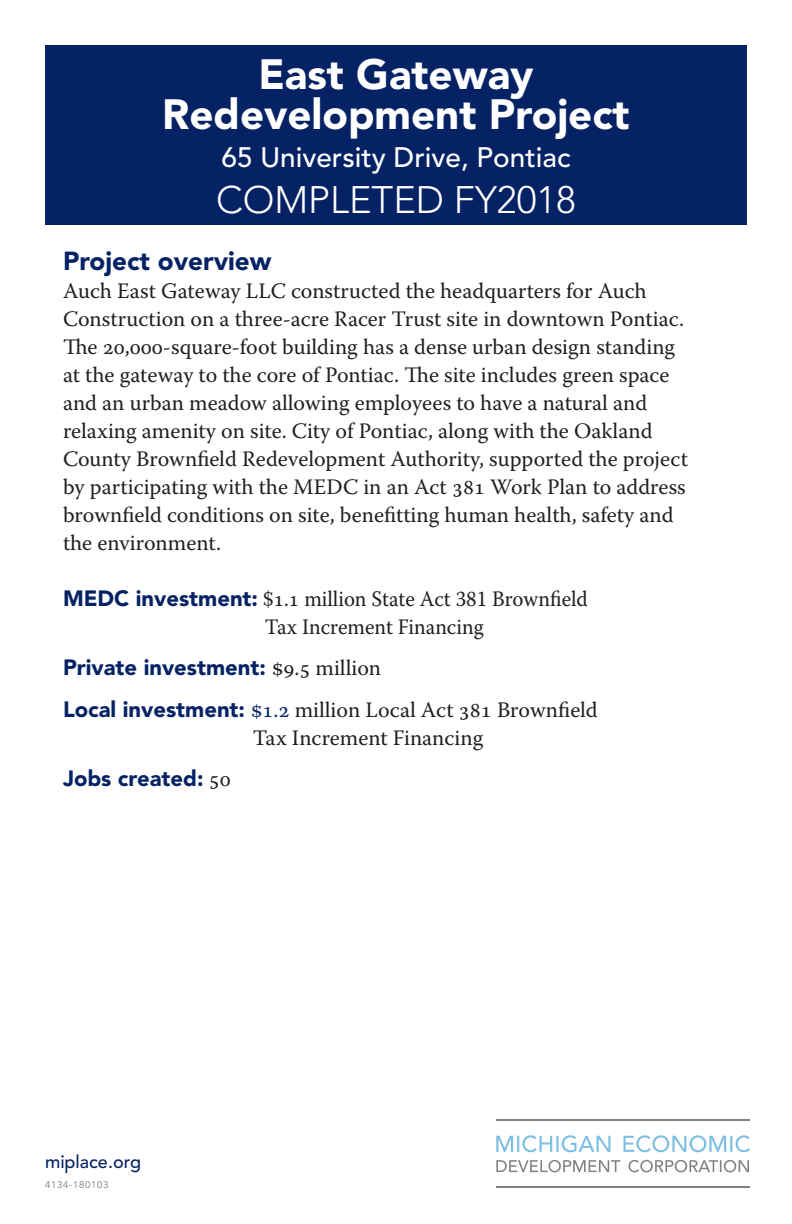
<style>
.page{position:relative;width:792px;height:1224px;background:#fff}
.page>*{position:absolute;margin:0;border:0;box-sizing:border-box;transform-origin:0 0}
.t1{font:900 42px/40px "Avenir";color:#fff;text-align:center}
.t2{font:300 38px "Avenir";color:#fff}
.t3{font:500 28px "Avenir";color:#fff}
.t4{font:900 26px "Avenir";color:#052265}
.t5{font:22px/28px "Warnock Pro";color:#231f20}
.t6{font:22px/28px "Warnock Pro";color:#231f20;scale:.95 1}
.t7{font:900 22px "Avenir";color:#052265}
.t8{font:500 18px "Avenir";color:#052265}
.t9{font:300 9.6px "Avenir";letter-spacing:.08em;color:#6c6d70;scale:1.04 1}
.s1{font-family:"Avenir";font-weight:900;color:#052265}
.s2{font-family:"Warnock Pro";font-weight:400;color:#231f20}
.s3{color:#052265}
</style>
<div class="page">
<div style="left:45px;top:45px;width:702px;height:180px;background:#052265"></div>
<svg style="left:496px;top:1160px;width:253px;height:12px"></svg>
<svg style="left:496px;top:1135px;width:254px;height:17px"></svg>
<hr style="left:496px;top:1120px;width:254px;height:1px;background:#808285">
<hr style="left:496px;top:1186px;width:254px;height:1px;background:#808285">
<p class="t1" style="left:162px;top:54px;width:469px">East Gateway<br>Redevelopment Project</p>
<p class="t3" style="left:221px;top:141px;width:351px">65 University Drive, Pontiac</p>
<p class="t2" style="left:216px;top:177px;width:361px">COMPLETED FY2018</p>
<p class="t4" style="left:63px;top:245px;width:210px">Project overview</p>
<p class="t5" style="left:63px;top:276px;width:626px">Auch East Gateway LLC constructed the headquarters for Auch Construction on a three-acre Racer Trust site in downtown Pontiac.<br>The 20,000-square-foot building has a dense urban design standing at the gateway to the core of Pontiac. The site includes green space and an urban meadow allowing employees to have a natural and relaxing amenity on site. City of Pontiac, along with the Oakland County Brownfield Redevelopment Authority, supported the project by participating with the MEDC in an Act 381 Work Plan to address brownfield conditions on site, benefitting human health, safety and the environment.</p>
<p class="t6" style="left:265px;top:584px;width:341px;text-indent:-202px"><span class="s1">MEDC investment:</span> $1.1 million State Act 381 Brownfield<br>Tax Increment Financing</p>
<p class="t7" style="left:63px;top:654px;width:320px">Private investment: <span class="s2">$9.5 million</span></p>
<p class="t5" style="left:253px;top:695px;width:346px;text-indent:-190px"><span class="s1">Local investment:</span> <span class="s3">$1.2</span> million Local Act 381 Brownfield<br>Tax Increment Financing</p>
<p class="t7" style="left:63px;top:765px;width:169px">Jobs created: <span class="s2">50</span></p>
<p class="t8" style="left:45px;top:1151px;width:98px">miplace.org</p>
<p class="t9" style="left:45px;top:1179px;width:62px">4134-180103</p>
</div>
